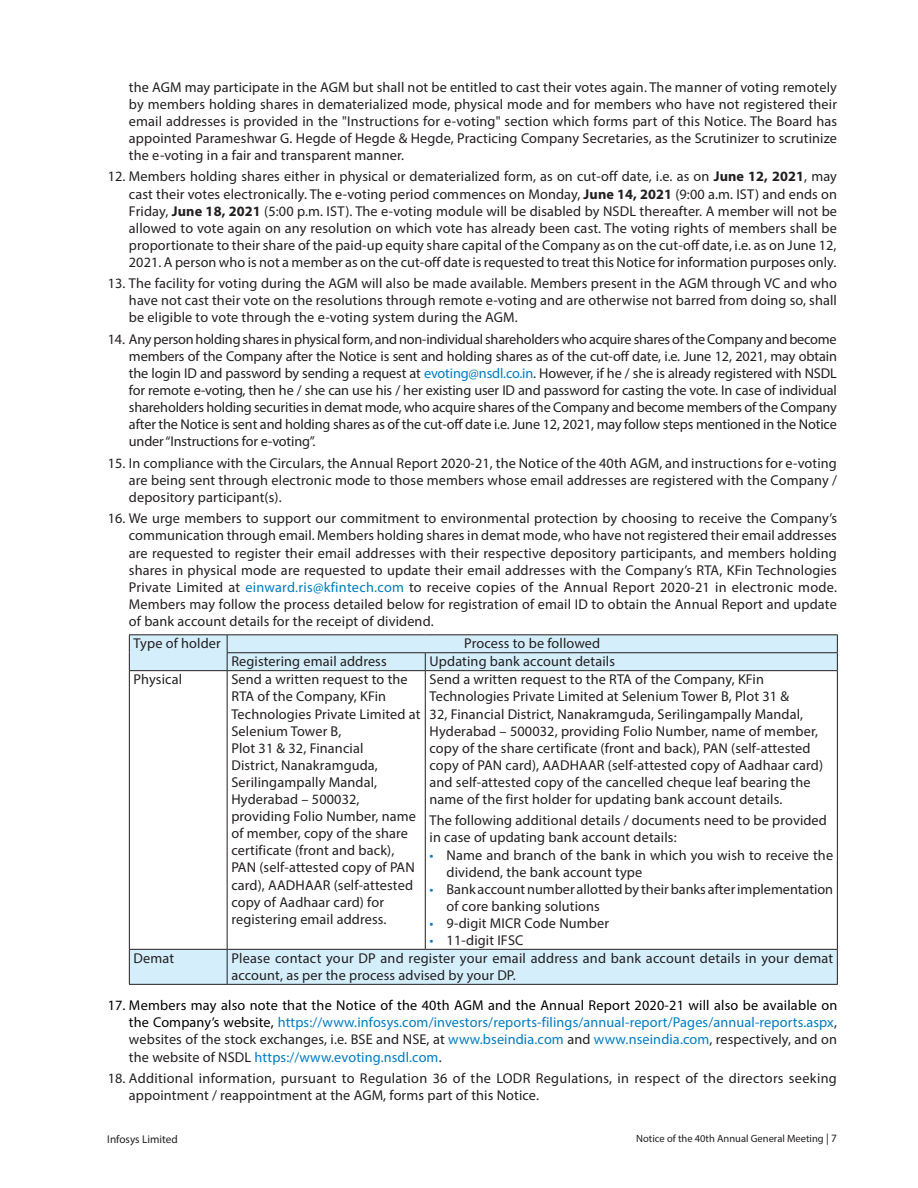
<style>
.page{position:relative;width:918px;height:1188px;background:#fff}
.page>*{position:absolute;margin:0;border:0;box-sizing:border-box;transform-origin:0 0}
.t1{font:14.25px/17.1px "Myriad Pro";letter-spacing:.01em;color:#231f20}
.t2{font:14.25px/17.1px "Myriad Pro";letter-spacing:.01em;color:#007cc2;text-align:justify}
.t3{font:11.25px "Myriad Pro";color:#231f20}
.t4{font:10.5px "Myriad Pro";color:#231f20}
.s1{font-weight:700}
.s2{color:#007cc2}
.s3{color:#000}
.s4{color:#231f20}
.s5{font-size:11.25px}
</style>
<div class="page">
<svg style="left:130px;top:635px;width:707px;height:349px"></svg>
<hr style="left:129px;top:634px;width:98px;height:1px;background:#231f20">
<hr style="left:227px;top:634px;width:198px;height:1px;background:#231f20">
<hr style="left:425px;top:634px;width:413px;height:1px;background:#231f20">
<svg style="left:129px;top:635px;width:1px;height:35px"></svg>
<hr style="left:227px;top:652px;width:198px;height:1px;background:#231f20">
<svg style="left:227px;top:635px;width:1px;height:35px"></svg>
<hr style="left:425px;top:652px;width:413px;height:1px;background:#231f20">
<svg style="left:425px;top:653px;width:1px;height:17px"></svg>
<svg style="left:837px;top:635px;width:1px;height:35px"></svg>
<hr style="left:129px;top:670px;width:98px;height:1px;background:#231f20">
<hr style="left:129px;top:671px;width:1px;height:278px;background:#231f20">
<hr style="left:227px;top:670px;width:198px;height:1px;background:#231f20">
<hr style="left:227px;top:671px;width:1px;height:278px;background:#231f20">
<hr style="left:425px;top:670px;width:413px;height:1px;background:#231f20">
<hr style="left:425px;top:671px;width:1px;height:278px;background:#231f20">
<hr style="left:837px;top:671px;width:1px;height:278px;background:#231f20">
<hr style="left:129px;top:949px;width:98px;height:1px;background:#231f20">
<hr style="left:129px;top:950px;width:1px;height:34px;background:#231f20">
<hr style="left:227px;top:949px;width:198px;height:1px;background:#231f20">
<hr style="left:227px;top:950px;width:1px;height:34px;background:#231f20">
<hr style="left:425px;top:949px;width:413px;height:1px;background:#231f20">
<hr style="left:837px;top:950px;width:1px;height:34px;background:#231f20">
<hr style="left:129px;top:984px;width:98px;height:1px;background:#231f20">
<hr style="left:227px;top:984px;width:198px;height:1px;background:#231f20">
<hr style="left:425px;top:984px;width:413px;height:1px;background:#231f20">
<p class="t1" style="left:129px;top:78px;width:710px;text-align:justify">the AGM may participate in the AGM but shall not be entitled to cast their votes again. The manner of voting remotely by members holding shares in dematerialized mode, physical mode and for members who have not registered their email addresses is provided in the "Instructions for e-voting" section which forms part of this Notice. The Board has appointed Parameshwar G. Hegde of Hegde &amp; Hegde, Practicing Company Secretaries, as the Scrutinizer to scrutinize the e-voting in a fair and transparent manner.</p>
<p class="t1" style="left:129px;top:168px;width:710px;text-align:justify;text-indent:-21px">12. Members holding shares either in physical or dematerialized form, as on cut-off date, i.e. as on <span class="s1">June 12, 2021</span>, may cast their votes electronically. The e-voting period commences on Monday, <span class="s1">June 14, 2021</span> (9:00 a.m. IST) and ends on Friday, <span class="s1">June 18, 2021</span> (5:00 p.m. IST). The e-voting module will be disabled by NSDL thereafter. A member will not be allowed to vote again on any resolution on which vote has already been cast. The voting rights of members shall be proportionate to their share of the paid-up equity share capital of the Company as on the cut-off date, i.e. as on June 12, 2021. A person who is not a member as on the cut-off date is requested to treat this Notice for information purposes only.</p>
<p class="t1" style="left:129px;top:275px;width:710px;text-align:justify;text-indent:-21px">13. The facility for voting during the AGM will also be made available. Members present in the AGM through VC and who have not cast their vote on the resolutions through remote e-voting and are otherwise not barred from doing so, shall be eligible to vote through the e-voting system during the AGM.</p>
<p class="t1" style="left:129px;top:330px;width:710px;text-align:justify;text-indent:-21px">14. Any person holding shares in physical form, and non-individual shareholders who acquire shares of the Company and become members of the Company after the Notice is sent and holding shares as of the cut-off date, i.e. June 12, 2021, may obtain the login ID and password by sending a request at <span class="s2">evoting@nsdl.co.in</span>. However, if he / she is already registered with NSDL for remote e-voting, then he / she can use his / her existing user ID and password for casting the vote. In case of individual shareholders holding securities in demat mode, who acquire shares of the Company and become members of the Company after the Notice is sent and holding shares as of the cut-off date i.e. June 12, 2021, may follow steps mentioned in the Notice under “Instructions for e-voting”.</p>
<p class="t1" style="left:129px;top:454px;width:710px;text-align:justify;text-indent:-21px">15. In compliance with the Circulars, the Annual Report 2020-21, the Notice of the 40th AGM, and instructions for e-voting are being sent through electronic mode to those members whose email addresses are registered with the Company / depository participant(s).</p>
<p class="t1" style="left:129px;top:510px;width:710px;text-align:justify;text-indent:-21px">16. We urge members to support our commitment to environmental protection by choosing to receive the Company’s communication through email. Members holding shares in demat mode, who have not registered their email addresses are requested to register their email addresses with their respective depository participants, and members holding shares in physical mode are requested to update their email addresses with the Company’s RTA, KFin Technologies Private Limited at <span class="s2">einward.ris@kfintech.com</span> to receive copies of the Annual Report 2020-21 in electronic mode.<br>Members may follow the process detailed below for registration of email ID to obtain the Annual Report and update of bank account details for the receipt of dividend.</p>
<p class="t1" style="left:134px;top:635px;width:89px">Type of holder</p>
<p class="t1" style="left:464px;top:635px;width:137px">Process to be followed</p>
<p class="t1" style="left:231px;top:653px;width:157px">Registering email address</p>
<p class="t1" style="left:430px;top:653px;width:187px">Updating bank account details</p>
<p class="t1" style="left:134px;top:671px;width:50px">Physical</p>
<p class="t1" style="left:231px;top:671px;width:191px">Send a written request to the<br>RTA of the Company, KFin<br>Technologies Private Limited at<br>Selenium Tower B,<br>Plot 31 &amp; 32, Financial<br>District, Nanakramguda,<br>Serilingampally Mandal,<br>Hyderabad – 500032, providing Folio Number, name of member, copy of the share certificate (front and back),<br>PAN (self-attested copy of PAN card), AADHAAR (self-attested copy of Aadhaar card) for registering email address.</p>
<p class="t1" style="left:430px;top:671px;width:395px">Send a written request to the RTA of the Company, KFin Technologies Private Limited at Selenium Tower B, Plot 31 &amp;<br>32, Financial District, Nanakramguda, Serilingampally Mandal, Hyderabad – 500032, providing Folio Number, name of member, copy of the share certificate (front and back), PAN (self-attested copy of PAN card), AADHAAR (self‑attested copy of Aadhaar card) and self-attested copy of the cancelled cheque leaf bearing the name of the first holder for updating bank account details.</p>
<p class="t1" style="left:430px;top:812px;width:399px">The following additional details / documents need to be provided in case of updating bank account details:</p>
<p class="t1" style="left:447px;top:846px;width:388px;text-indent:-17px"><span class="s2">•</span> Name and branch of the bank in which you wish to receive the dividend, the bank account type</p>
<p class="t1" style="left:447px;top:880px;width:388px;text-indent:-17px"><span class="s2">•</span> Bank account number allotted by their banks after implementation of core banking solutions</p>
<p class="t1" style="left:430px;top:914px;width:181px"><span class="s2">•</span> 9-digit MICR Code Number</p>
<p class="t1" style="left:430px;top:932px;width:95px"><span class="s2">•</span> 11-digit IFSC</p>
<p class="t1" style="left:134px;top:949px;width:42px">Demat</p>
<p class="t1" style="left:231px;top:949px;width:603px">Please contact your DP and register your email address and bank account details in your demat account, as per the process advised by your DP.</p>
<p class="t2" style="left:129px;top:997px;width:710px;text-indent:-21px"><span class="s3">17. Members may also note that the Notice of the 40th AGM and the Annual Report 2020-21 will also be available on the Company’s website,</span> https://www.infosys.com/investors/reports-filings/annual-report/Pages/annual-reports.aspx<span class="s4">, websites of the stock exchanges, i.e. BSE and NSE, at</span> www.bseindia.com <span class="s4">and</span> www.nseindia.com<span class="s4">, respectively, and on the website of NSDL</span> https://www.evoting.nsdl.com<span class="s4">.</span></p>
<p class="t1" style="left:129px;top:1069px;width:709px;text-indent:-21px">18. Additional information, pursuant to Regulation 36 of the LODR Regulations, in respect of the directors seeking appointment / reappointment at the AGM, forms part of this Notice.</p>
<p class="t3" style="left:107px;top:1132px;width:72px">Infosys Limited</p>
<p class="t4" style="left:636px;top:1132px;width:202px">Notice of the 40th Annual General Meeting <span class="s5">| 7</span></p>
</div>
